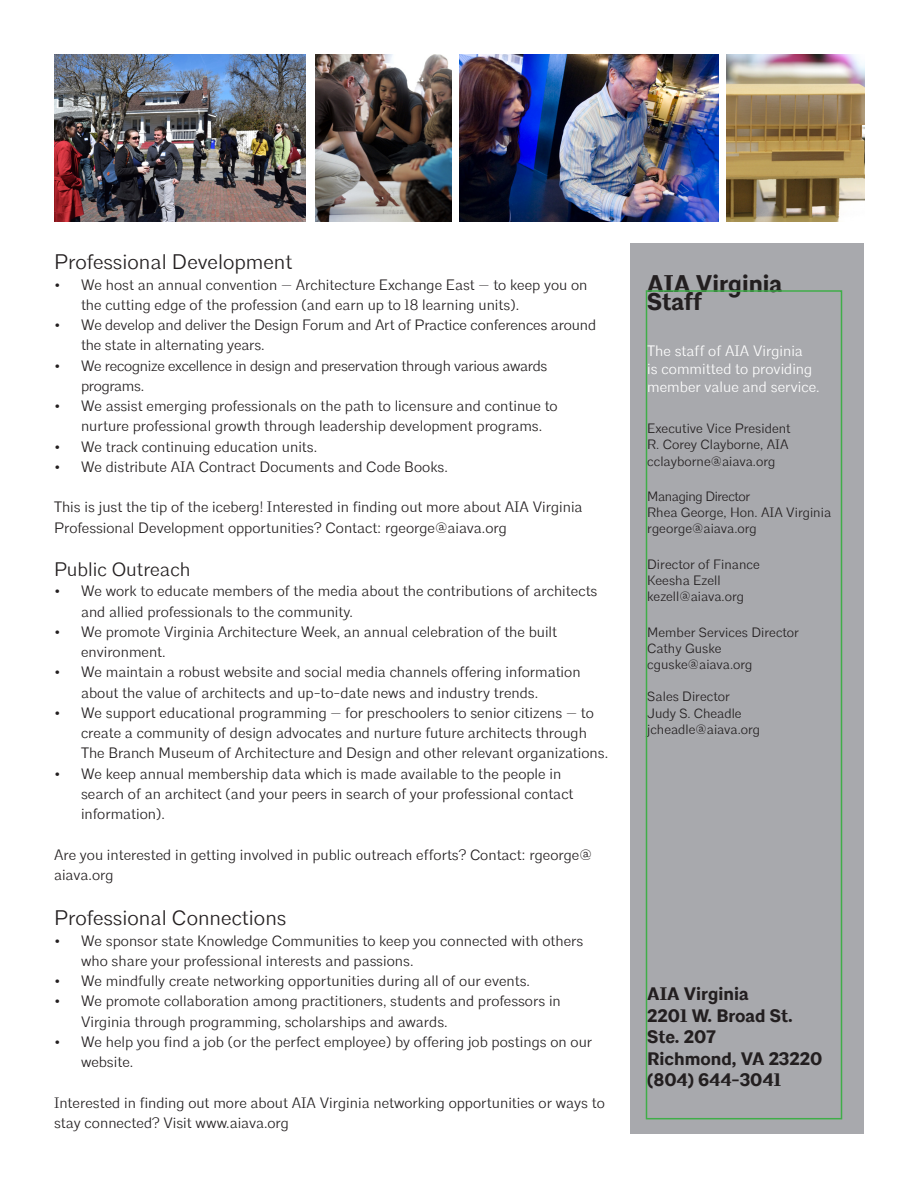
<style>
.page{position:relative;width:918px;height:1188px;background:#fff}
.page>*{position:absolute;margin:0;border:0;box-sizing:border-box;transform-origin:0 0}
.t1{font:700 24px/18px "Architype";color:#231f20}
.t2{font:300 21px "Architype";color:#231f20}
.t3{font:300 19.5px "Architype";color:#231f20}
.t4{font:700 18px "Architype";color:#231f20}
.t5{font:300 15px/20.2px "Architype";color:#231f20}
.t6{font:300 15px/20.2px "Architype";letter-spacing:-.02em;color:#231f20}
.t7{font:300 15px/18px "Architype";color:#fff}
.t8{font:300 13.5px "Architype";color:#231f20}
.t9{font:300 13.5px "Architype";letter-spacing:-.03em;color:#231f20}
</style>
<div class="page">
<img style="left:726px;top:54px;width:138px;height:167px">
<img style="left:459px;top:54px;width:259px;height:167px">
<div style="left:630px;top:243px;width:234px;height:891px;background:#a8a9ad"></div>
<div style="left:646px;top:290px;width:196px;height:829px;border:2px solid #40ae49"></div>
<img style="left:316px;top:54px;width:136px;height:167px">
<img style="left:54px;top:54px;width:252px;height:167px">
<p class="t2" style="left:54px;top:249px;width:240px">Professional Development</p>
<p class="t5" style="left:81px;top:274px;width:508px;text-indent:-27px">• We host an annual convention — Architecture Exchange East — to keep you on the cutting edge of the profession (and earn up to 18 learning units).</p>
<p class="t5" style="left:81px;top:315px;width:517px;text-indent:-27px">• We develop and deliver the Design Forum and Art of Practice conferences around the state in alternating years.</p>
<p class="t6" style="left:81px;top:355px;width:468px;text-indent:-27px">• We recognize excellence in design and preservation through various awards programs.</p>
<p class="t5" style="left:81px;top:396px;width:478px;text-indent:-27px">• We assist emerging professionals on the path to licensure and continue to nurture professional growth through leadership development programs.</p>
<p class="t5" style="left:54px;top:436px;width:265px">• We track continuing education units.</p>
<p class="t5" style="left:54px;top:457px;width:395px">• We distribute AIA Contract Documents and Code Books.</p>
<p class="t5" style="left:54px;top:497px;width:530px">This is just the tip of the iceberg! Interested in finding out more about AIA Virginia<br>Professional Development opportunities? Contact: rgeorge@aiava.org</p>
<p class="t3" style="left:54px;top:558px;width:138px">Public Outreach</p>
<p class="t5" style="left:81px;top:581px;width:518px;text-indent:-27px">• We work to educate members of the media about the contributions of architects and allied professionals to the community.</p>
<p class="t5" style="left:81px;top:622px;width:478px;text-indent:-27px">• We promote Virginia Architecture Week, an annual celebration of the built environment.</p>
<p class="t5" style="left:81px;top:662px;width:501px;text-indent:-27px">• We maintain a robust website and social media channels offering information about the value of architects and up-to-date news and industry trends.</p>
<p class="t5" style="left:81px;top:703px;width:529px;text-indent:-27px">• We support educational programming — for preschoolers to senior citizens — to create a community of design advocates and nurture future architects through<br>The Branch Museum of Architecture and Design and other relevant organizations.</p>
<p class="t5" style="left:81px;top:764px;width:494px;text-indent:-27px">• We keep annual membership data which is made available to the people in search of an architect (and your peers in search of your professional contact information).</p>
<p class="t5" style="left:54px;top:845px;width:539px">Are you interested in getting involved in public outreach efforts? Contact: rgeorge@ aiava.org</p>
<p class="t2" style="left:54px;top:905px;width:234px">Professional Connections</p>
<p class="t5" style="left:81px;top:931px;width:504px;text-indent:-27px">• We sponsor state Knowledge Communities to keep you connected with others who share your professional interests and passions.</p>
<p class="t5" style="left:54px;top:971px;width:478px">• We mindfully create networking opportunities during all of our events.</p>
<p class="t5" style="left:81px;top:991px;width:481px;text-indent:-27px">• We promote collaboration among practitioners, students and professors in<br>Virginia through programming, scholarships and awards.</p>
<p class="t5" style="left:81px;top:1032px;width:513px;text-indent:-27px">• We help you find a job (or the perfect employee) by offering job postings on our website.</p>
<p class="t5" style="left:54px;top:1093px;width:552px">Interested in finding out more about AIA Virginia networking opportunities or ways to stay connected? Visit www.aiava.org</p>
<p class="t1" style="left:647px;top:275px;width:137px">AIA Virginia<br>Staff</p>
<p class="t7" style="left:647px;top:342px;width:174px">The staff of AIA Virginia<br>is committed to providing member value and service.</p>
<p class="t8" style="left:647px;top:420px;width:145px">Executive Vice President</p>
<p class="t8" style="left:647px;top:437px;width:143px">R. Corey Clayborne, AIA</p>
<p class="t8" style="left:647px;top:453px;width:130px">cclayborne@aiava.org</p>
<p class="t9" style="left:647px;top:488px;width:104px">Managing Director</p>
<p class="t8" style="left:647px;top:504px;width:185px">Rhea George, Hon. AIA Virginia</p>
<p class="t8" style="left:647px;top:521px;width:111px">rgeorge@aiava.org</p>
<p class="t8" style="left:647px;top:556px;width:114px">Director of Finance</p>
<p class="t8" style="left:647px;top:572px;width:75px">Keesha Ezell</p>
<p class="t8" style="left:647px;top:588px;width:98px">kezell@aiava.org</p>
<p class="t8" style="left:647px;top:624px;width:153px">Member Services Director</p>
<p class="t8" style="left:647px;top:640px;width:76px">Cathy Guske</p>
<p class="t8" style="left:647px;top:656px;width:107px">cguske@aiava.org</p>
<p class="t8" style="left:647px;top:689px;width:84px">Sales Director</p>
<p class="t8" style="left:647px;top:705px;width:96px">Judy S. Cheadle</p>
<p class="t8" style="left:647px;top:721px;width:114px">jcheadle@aiava.org</p>
<p class="t4" style="left:647px;top:983px;width:103px">AIA Virginia</p>
<p class="t4" style="left:647px;top:1004px;width:147px">2201 W. Broad St.</p>
<p class="t4" style="left:647px;top:1026px;width:70px">Ste. 207</p>
<p class="t4" style="left:647px;top:1048px;width:177px">Richmond, VA 23220</p>
<p class="t4" style="left:647px;top:1069px;width:135px">(804) 644-3041</p>
</div>
